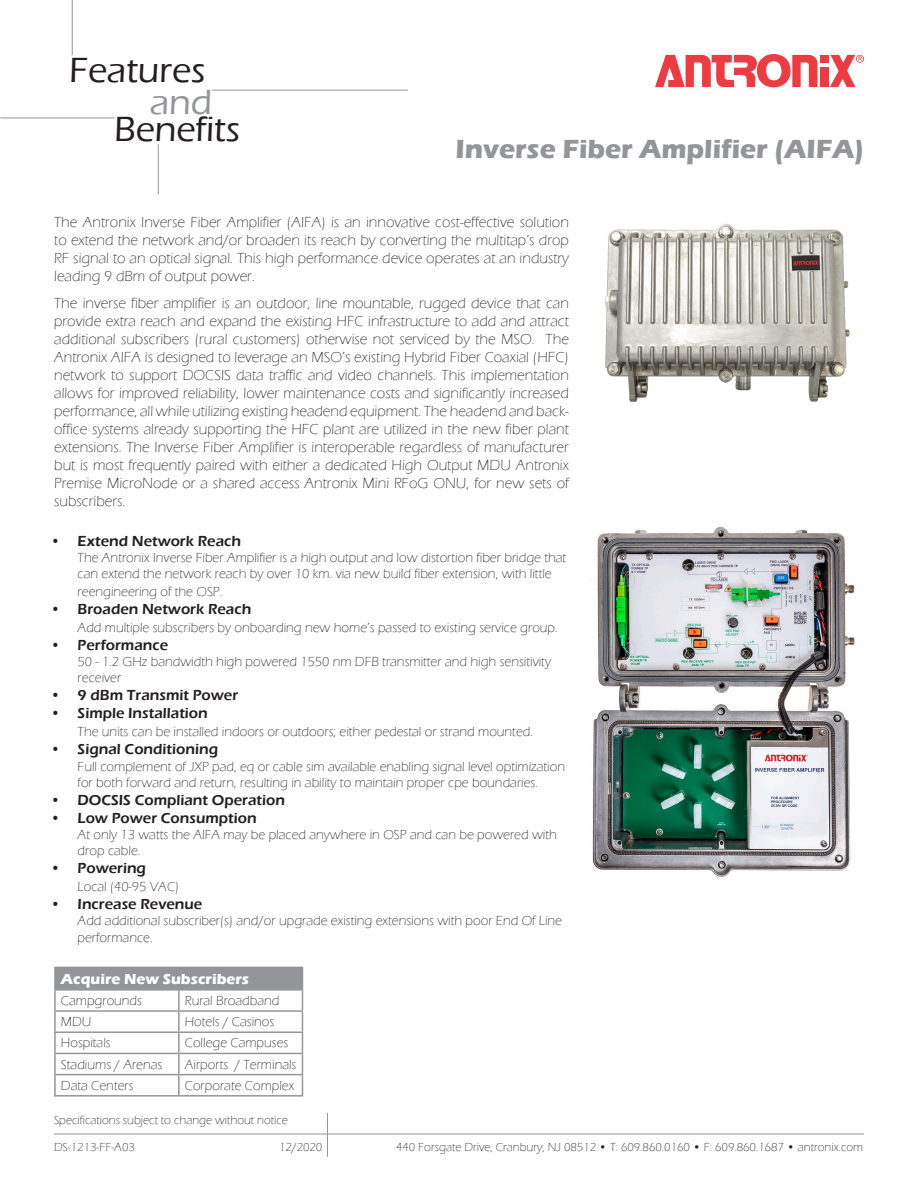
<style>
.page{position:relative;width:918px;height:1188px;background:#fff}
.page>*{position:absolute;margin:0;border:0;box-sizing:border-box;transform-origin:0 0}
.t1{font:500 36px "Eras ITC";color:#231f20}
.t2{font:500 36px "Eras ITC";color:#939598}
.t3{font:700 27px "Eras ITC";color:#939598}
.t4{font:300 15px/18px "Eras ITC";color:#231f20;text-align:justify}
.t5{font:600 15px "Eras ITC";color:#231f20}
.t6{font:700 15px "Eras ITC";color:#fff}
.t7{font:300 13.5px/16.2px "Eras ITC";color:#231f20}
.t8{font:300 12px "Eras ITC";color:#231f20}
</style>
<div class="page">
<img style="left:605px;top:223px;width:245px;height:178px">
<div style="left:820px;top:55px;width:8px;height:7px;background:#ee3a41"></div>
<div style="left:820px;top:67px;width:8px;height:20px;background:#ee3a41"></div>
<svg style="left:655px;top:54px;width:163px;height:33px"></svg>
<svg style="left:830px;top:55px;width:34px;height:32px"></svg>
<hr style="left:0;top:118px;width:115px;height:1px;background:#939598">
<hr style="left:212px;top:90px;width:196px;height:1px;background:#939598">
<hr style="left:72px;top:0;width:1px;height:55px;background:#939598">
<hr style="left:158px;top:144px;width:1px;height:50px;background:#939598">
<hr style="left:54px;top:1134px;width:810px;height:1px;background:#939598">
<hr style="left:327px;top:1113px;width:1px;height:44px;background:#939598">
<div style="left:55px;top:967px;width:247px;height:23px;background:#939598"></div>
<hr style="left:54px;top:967px;width:125px;height:1px;background:#939598">
<hr style="left:54px;top:968px;width:2px;height:21px;background:#939598">
<hr style="left:179px;top:967px;width:124px;height:1px;background:#939598">
<hr style="left:54px;top:1054px;width:2px;height:20px;background:#939598">
<hr style="left:54px;top:1074px;width:125px;height:1px;background:#939598">
<hr style="left:54px;top:1075px;width:2px;height:20px;background:#939598">
<hr style="left:54px;top:1095px;width:125px;height:2px;background:#939598">
<hr style="left:54px;top:989px;width:125px;height:2px;background:#939598">
<svg style="left:54px;top:991px;width:2px;height:40px"></svg>
<hr style="left:54px;top:1010px;width:125px;height:2px;background:#939598">
<hr style="left:179px;top:1010px;width:124px;height:2px;background:#939598">
<hr style="left:54px;top:1031px;width:125px;height:2px;background:#939598">
<hr style="left:54px;top:1033px;width:2px;height:20px;background:#939598">
<hr style="left:179px;top:1031px;width:124px;height:2px;background:#939598">
<hr style="left:54px;top:1053px;width:125px;height:1px;background:#939598">
<hr style="left:179px;top:1053px;width:124px;height:1px;background:#939598">
<hr style="left:179px;top:989px;width:124px;height:2px;background:#939598">
<svg style="left:178px;top:991px;width:2px;height:40px"></svg>
<hr style="left:178px;top:1033px;width:2px;height:20px;background:#939598">
<hr style="left:178px;top:1054px;width:2px;height:20px;background:#939598">
<hr style="left:179px;top:1074px;width:124px;height:1px;background:#939598">
<hr style="left:178px;top:1075px;width:2px;height:20px;background:#939598">
<svg style="left:302px;top:968px;width:1px;height:127px"></svg>
<hr style="left:179px;top:1095px;width:124px;height:2px;background:#939598">
<img style="left:583px;top:526px;width:272px;height:351px">
<p class="t1" style="left:69px;top:50px;width:138px">Features</p>
<p class="t2" style="left:150px;top:82px;width:64px">and</p>
<p class="t1" style="left:114px;top:109px;width:128px">Benefits</p>
<p class="t3" style="left:456px;top:133px;width:410px">Inverse Fiber Amplifier (AIFA)</p>
<p class="t4" style="left:54px;top:214px;width:516px">The Antronix Inverse Fiber Amplifier (AIFA) is an innovative cost-effective solution to extend the network and/or broaden its reach by converting the multitap’s drop RF signal to an optical signal. This high performance device operates at an industry leading 9 dBm of output power.</p>
<p class="t4" style="left:54px;top:295px;width:516px">The inverse fiber amplifier is an outdoor, line mountable, rugged device that can provide extra reach and expand the existing HFC infrastructure to add and attract additional subscribers (rural customers) otherwise not serviced by the MSO. The Antronix AIFA is designed to leverage an MSO’s existing Hybrid Fiber Coaxial (HFC) network to support DOCSIS data traffic and video channels. This implementation allows for improved reliability, lower maintenance costs and significantly increased performance, all while utilizing existing headend equipment. The headend and back&shy;office systems already supporting the HFC plant are utilized in the new fiber plant extensions. The Inverse Fiber Amplifier is interoperable regardless of manufacturer but is most frequently paired with either a dedicated High Output MDU Antronix Premise MicroNode or a shared access Antronix Mini RFoG ONU, for new sets of subscribers.</p>
<p class="t5" style="left:51px;top:532px;width:192px">• Extend Network Reach</p>
<p class="t7" style="left:78px;top:550px;width:490px">The Antronix Inverse Fiber Amplifier is a high output and low distortion fiber bridge that can extend the network reach by over 10 km. via new build fiber extension, with little</p>
<p class="t7" style="left:78px;top:584px;width:146px">reengineering of the OSP.</p>
<p class="t5" style="left:51px;top:601px;width:202px">• Broaden Network Reach</p>
<p class="t7" style="left:78px;top:620px;width:482px">Add multiple subscribers by onboarding new home’s passed to existing service group.</p>
<p class="t5" style="left:51px;top:637px;width:119px">• Performance</p>
<p class="t7" style="left:78px;top:654px;width:475px">50 - 1.2 GHz bandwidth high powered 1550 nm DFB transmitter and high sensitivity receiver</p>
<p class="t5" style="left:51px;top:687px;width:189px">• 9 dBm Transmit Power</p>
<p class="t5" style="left:51px;top:705px;width:159px">• Simple Installation</p>
<p class="t7" style="left:78px;top:724px;width:457px">The units can be installed indoors or outdoors; either pedestal or strand mounted.</p>
<p class="t5" style="left:51px;top:741px;width:169px">• Signal Conditioning</p>
<p class="t7" style="left:78px;top:758px;width:489px">Full complement of JXP pad, eq or cable sim available enabling signal level optimization for both forward and return, resulting in ability to maintain proper cpe boundaries.</p>
<p class="t5" style="left:51px;top:791px;width:236px">• DOCSIS Compliant Operation</p>
<p class="t5" style="left:51px;top:809px;width:208px">• Low Power Consumption</p>
<p class="t7" style="left:78px;top:827px;width:481px">At only 13 watts the AIFA may be placed anywhere in OSP and can be powered with drop cable.</p>
<p class="t5" style="left:51px;top:860px;width:97px">• Powering</p>
<p class="t7" style="left:78px;top:879px;width:103px">Local (40-95 VAC)</p>
<p class="t5" style="left:51px;top:896px;width:153px">• Increase Revenue</p>
<p class="t7" style="left:78px;top:913px;width:486px">Add additional subscriber(s) and/or upgrade existing extensions with poor End Of Line performance.</p>
<p class="t6" style="left:61px;top:970px;width:190px">Acquire New Subscribers</p>
<p class="t7" style="left:61px;top:993px;width:83px">Campgrounds</p>
<p class="t7" style="left:185px;top:993px;width:96px">Rural Broadband</p>
<p class="t7" style="left:61px;top:1014px;width:32px">MDU</p>
<p class="t7" style="left:185px;top:1014px;width:91px">Hotels / Casinos</p>
<p class="t7" style="left:61px;top:1035px;width:51px">Hospitals</p>
<p class="t7" style="left:185px;top:1035px;width:105px">College Campuses</p>
<p class="t7" style="left:61px;top:1056px;width:103px">Stadiums / Arenas</p>
<p class="t7" style="left:185px;top:1056px;width:113px">Airports / Terminals</p>
<p class="t7" style="left:61px;top:1077px;width:74px">Data Centers</p>
<p class="t7" style="left:185px;top:1077px;width:111px">Corporate Complex</p>
<p class="t8" style="left:54px;top:1113px;width:235px">Specifications subject to change without notice</p>
<p class="t8" style="left:54px;top:1140px;width:82px">DS-1213-FF-A03</p>
<p class="t8" style="left:279px;top:1140px;width:45px">12/2020</p>
<p class="t8" style="left:396px;top:1140px;width:469px">440 Forsgate Drive, Cranbury, NJ 08512 • T: 609.860.0160 • F: 609.860.1687 • antronix.com</p>
</div>
